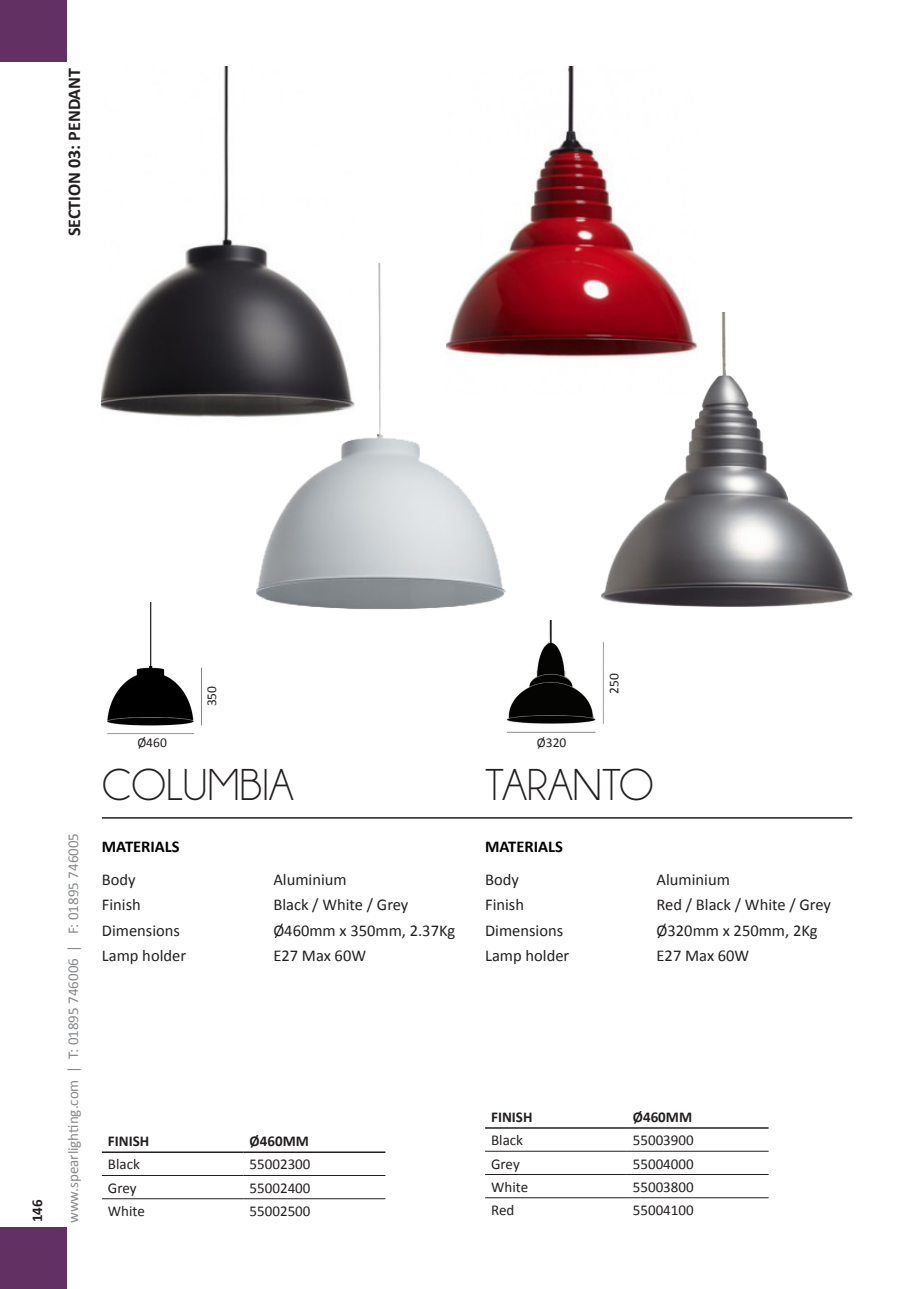
<style>
.page{position:relative;width:919px;height:1289px;background:#fff}
.page>*{position:absolute;margin:0;border:0;box-sizing:border-box;transform-origin:0 0}
.t1{font:45px "Champagne&Limousines";color:#231f20}
.t2{font:700 18px "Calibri";color:#231f20}
.t3{font:16.5px "Calibri";color:#231f20}
.t4{font:700 16.5px "Calibri";color:#000}
.t5{font:15px "Calibri";color:#231f20}
.t6{font:15px "Calibri";color:#86888b}
.t7{font:700 15px "Calibri";color:#231f20}
.t8{font:13.5px "Calibri";color:#231f20}
</style>
<div class="page">
<img style="left:102px;top:67px;width:166px;height:350px">
<img style="left:256px;top:264px;width:250px;height:346px">
<hr style="left:102px;top:817px;width:750px;height:1px;background:#231f20">
<hr style="left:102px;top:1151px;width:141px;height:1px;background:#231f20">
<hr style="left:243px;top:1151px;width:142px;height:1px;background:#231f20">
<hr style="left:102px;top:1175px;width:141px;height:1px;background:#231f20">
<hr style="left:243px;top:1175px;width:142px;height:1px;background:#231f20">
<hr style="left:102px;top:1198px;width:141px;height:1px;background:#231f20">
<hr style="left:243px;top:1198px;width:142px;height:1px;background:#231f20">
<hr style="left:485px;top:1127px;width:141px;height:1px;background:#231f20">
<hr style="left:626px;top:1127px;width:142px;height:1px;background:#231f20">
<hr style="left:485px;top:1150px;width:141px;height:1px;background:#231f20">
<hr style="left:626px;top:1150px;width:142px;height:1px;background:#231f20">
<hr style="left:485px;top:1174px;width:141px;height:1px;background:#231f20">
<hr style="left:626px;top:1174px;width:142px;height:1px;background:#231f20">
<hr style="left:485px;top:1197px;width:141px;height:1px;background:#231f20">
<hr style="left:626px;top:1197px;width:142px;height:1px;background:#231f20">
<img style="left:446px;top:67px;width:240px;height:327px">
<img style="left:600px;top:312px;width:252px;height:295px">
<img style="left:107px;top:602px;width:95px;height:132px">
<img style="left:506px;top:620px;width:98px;height:113px">
<div style="left:0;top:0;width:67px;height:62px;background:#633063"></div>
<div style="left:0;top:1227px;width:67px;height:61px;background:#633063"></div>
<p class="t2" style="left:63px;top:236px;width:170px;rotate:-90deg">SECTION 03: PENDANT</p>
<p class="t7" style="left:28px;top:1222px;width:24px;rotate:-90deg">146</p>
<p class="t6" style="left:64px;top:1223px;width:392px;rotate:-90deg">www.spearlighting.com | T: 01895 746006 | F: 01895 746005</p>
<p class="t8" style="left:137px;top:734px;width:31px">Ø460</p>
<p class="t8" style="left:203px;top:706px;width:22px;rotate:-90deg">350</p>
<p class="t8" style="left:537px;top:734px;width:31px">Ø320</p>
<p class="t8" style="left:605px;top:694px;width:22px;rotate:-90deg">250</p>
<p class="t1" style="left:102px;top:762px;width:193px">COLUMBIA</p>
<p class="t1" style="left:485px;top:762px;width:170px">TARANTO</p>
<p class="t4" style="left:102px;top:835px;width:79px">MATERIALS</p>
<p class="t3" style="left:102px;top:868px;width:35px">Body</p>
<p class="t3" style="left:102px;top:894px;width:40px">Finish</p>
<p class="t3" style="left:102px;top:919px;width:80px">Dimensions</p>
<p class="t3" style="left:102px;top:945px;width:86px">Lamp holder</p>
<p class="t3" style="left:273px;top:868px;width:75px">Aluminium</p>
<p class="t3" style="left:273px;top:894px;width:137px">Black / White / Grey</p>
<p class="t3" style="left:273px;top:919px;width:183px">Ø460mm x 350mm, 2.37Kg</p>
<p class="t3" style="left:273px;top:945px;width:94px">E27 Max 60W</p>
<p class="t4" style="left:485px;top:835px;width:79px">MATERIALS</p>
<p class="t3" style="left:485px;top:868px;width:35px">Body</p>
<p class="t3" style="left:485px;top:894px;width:40px">Finish</p>
<p class="t3" style="left:485px;top:919px;width:80px">Dimensions</p>
<p class="t3" style="left:485px;top:945px;width:86px">Lamp holder</p>
<p class="t3" style="left:656px;top:868px;width:75px">Aluminium</p>
<p class="t3" style="left:656px;top:894px;width:176px">Red / Black / White / Grey</p>
<p class="t3" style="left:656px;top:919px;width:163px">Ø320mm x 250mm, 2Kg</p>
<p class="t3" style="left:656px;top:945px;width:94px">E27 Max 60W</p>
<p class="t7" style="left:108px;top:1131px;width:43px">FINISH</p>
<p class="t7" style="left:249px;top:1131px;width:61px">Ø460MM</p>
<p class="t5" style="left:108px;top:1154px;width:33px">Black</p>
<p class="t5" style="left:249px;top:1154px;width:62px">55002300</p>
<p class="t5" style="left:108px;top:1178px;width:30px">Grey</p>
<p class="t5" style="left:249px;top:1178px;width:62px">55002400</p>
<p class="t5" style="left:108px;top:1201px;width:39px">White</p>
<p class="t5" style="left:249px;top:1201px;width:62px">55002500</p>
<p class="t7" style="left:491px;top:1107px;width:43px">FINISH</p>
<p class="t7" style="left:632px;top:1107px;width:61px">Ø460MM</p>
<p class="t5" style="left:491px;top:1130px;width:33px">Black</p>
<p class="t5" style="left:632px;top:1130px;width:62px">55003900</p>
<p class="t5" style="left:491px;top:1153px;width:30px">Grey</p>
<p class="t5" style="left:632px;top:1153px;width:62px">55004000</p>
<p class="t5" style="left:491px;top:1177px;width:39px">White</p>
<p class="t5" style="left:632px;top:1177px;width:62px">55003800</p>
<p class="t5" style="left:491px;top:1200px;width:25px">Red</p>
<p class="t5" style="left:632px;top:1200px;width:62px">55004100</p>
</div>
